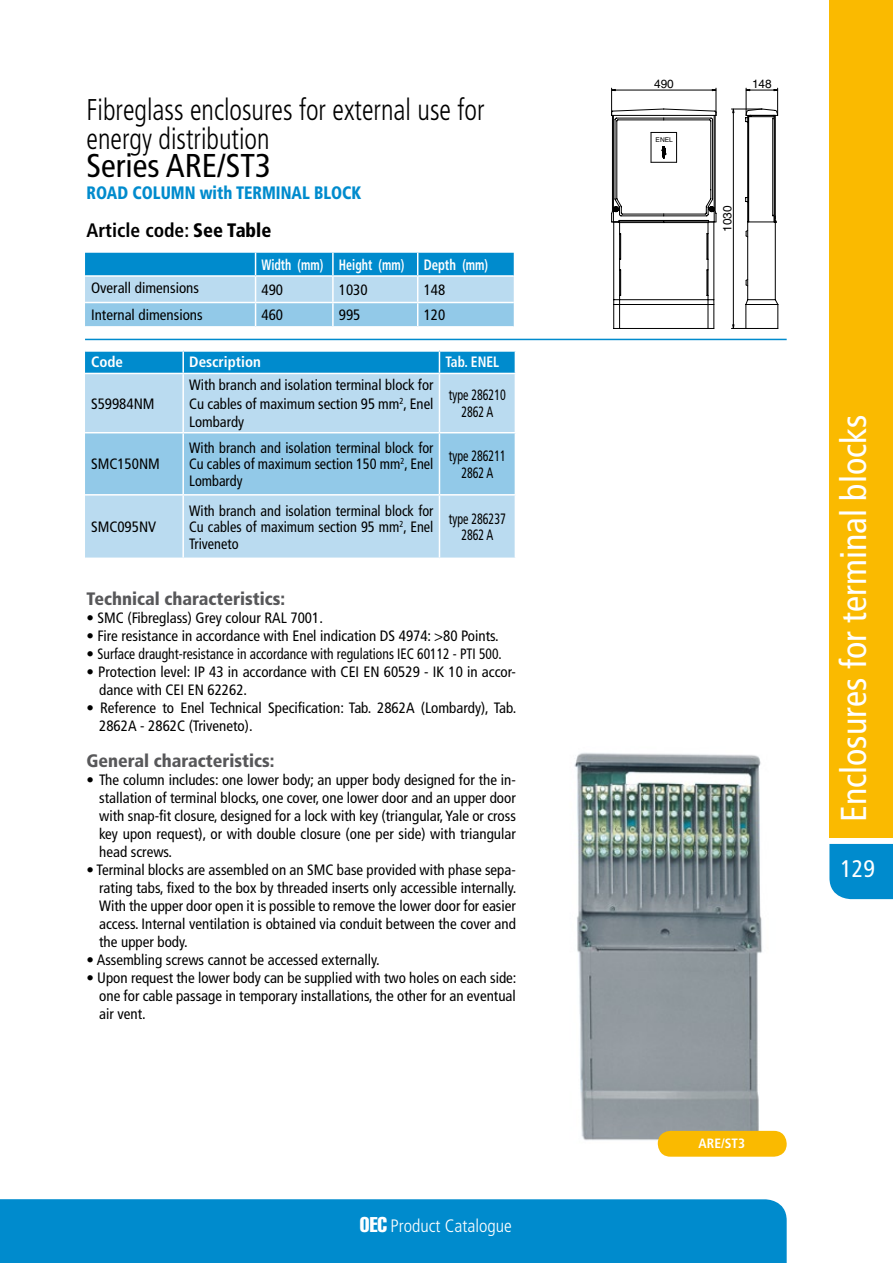
<style>
.page{position:relative;width:893px;height:1263px;background:#fff}
.page>*{position:absolute;margin:0;border:0;box-sizing:border-box;transform-origin:0 0}
.t1{font:condensed 36px "Frutiger";color:#fff}
.t2{font:condensed 33px "Frutiger";color:#000}
.t3{font:300 condensed 30px/28.5px "Frutiger";color:#000;scale:.9 1}
.t4{font:condensed 24px "Frutiger";color:#fff}
.t5{font:700 condensed 19.5px "Frutiger";color:#000}
.t6{font:900 condensed 18px "Frutiger";color:#58585a}
.t7{font:900 condensed 18px "Frutiger";color:#008bcd;scale:.9 1}
.t8{font:300 condensed 18px "Frutiger";color:#fff}
.t9{font:condensed 15px/18px "Frutiger";color:#000;text-align:justify}
.t10{font:condensed 15px/16.5px "Frutiger";color:#000;text-align:justify;scale:.95 1}
.t11{font:condensed 15px/16.5px "Frutiger";color:#000;text-align:center;scale:.8 1}
.t12{font:700 condensed 15px "Frutiger";color:#fff;scale:.8 1}
.t13{font:700 condensed 15px "Frutiger";color:#fff}
.t14{font:700 condensed 15px "Frutiger";color:#fff;scale:.85 1}
.t15{font:700 condensed 15px "Frutiger";color:#fff;scale:.9 1}
.t16{font:700 condensed 13.5px "Frutiger";color:#fff}
.t17{font:11.85px "Helvetica";color:#000}
.t18{font:6.6px "Helvetica";color:#000}
.s1{font-weight:900}
.s2{font-family:"Helvetica";font-weight:400;font-stretch:extra-condensed;font-size:21px}
</style>
<div class="page">
<div style="left:0;top:1199px;width:787px;height:64px;background:#008bcd"></div>
<div style="left:829px;top:0;width:64px;height:837px;background:#faba00"></div>
<div style="left:829px;top:844px;width:64px;height:55px;background:#008bcd"></div>
<hr style="left:85px;top:339px;width:702px;height:1px;background:#008bcd">
<svg style="left:85px;top:253px;width:429px;height:74px;background:#7abfe4"></svg>
<svg style="left:611px;top:88px;width:167px;height:241px"></svg>
<hr style="left:676px;top:132px;width:1px;height:30px;background:#000">
<hr style="left:651px;top:132px;width:1px;height:30px;background:#000">
<img style="left:574px;top:752px;width:213px;height:393px">
<div style="left:658px;top:1131px;width:129px;height:26px;background:#faba00;border-radius:13px"></div>
<div style="left:85px;top:374px;width:430px;height:184px;background:#badbf0"></div>
<div style="left:85px;top:433px;width:430px;height:61px;background:#92c9e8"></div>
<hr style="left:182px;top:374px;width:2px;height:58px;background:#fff">
<hr style="left:439px;top:374px;width:1px;height:58px;background:#fff">
<hr style="left:85px;top:432px;width:98px;height:1px;background:#fff">
<hr style="left:183px;top:432px;width:256px;height:1px;background:#fff">
<hr style="left:182px;top:433px;width:2px;height:61px;background:#fff">
<hr style="left:439px;top:432px;width:77px;height:1px;background:#fff">
<hr style="left:439px;top:433px;width:1px;height:61px;background:#fff">
<hr style="left:85px;top:494px;width:98px;height:2px;background:#fff">
<hr style="left:183px;top:494px;width:256px;height:2px;background:#fff">
<hr style="left:182px;top:496px;width:2px;height:62px;background:#fff">
<hr style="left:439px;top:494px;width:77px;height:2px;background:#fff">
<hr style="left:439px;top:496px;width:1px;height:62px;background:#fff">
<div style="left:85px;top:352px;width:431px;height:21px;background:#008bcd"></div>
<hr style="left:182px;top:352px;width:2px;height:21px;background:#fff">
<h3 class="t3" style="left:87px;top:96px;width:444px">Fibreglass enclosures for external use for energy distribution</h3>
<h2 class="t2" style="left:87px;top:147px;width:186px">Series ARE/ST3</h2>
<p class="t7" style="left:87px;top:182px;width:307px">ROAD COLUMN with TERMINAL BLOCK</p>
<h3 class="t5" style="left:86px;top:218px;width:186px">Article code: <span class="s1">See Table</span></h3>
<p class="t12" style="left:262px;top:256px;width:180px">Width (mm) Height (mm)</p>
<p class="t14" style="left:424px;top:256px;width:77px">Depth (mm)</p>
<p class="t9" style="left:91px;top:279px;width:110px">Overall dimensions</p>
<p class="t9" style="left:262px;top:281px;width:23px">490</p>
<p class="t9" style="left:339px;top:281px;width:30px">1030</p>
<p class="t9" style="left:424px;top:281px;width:23px">148</p>
<p class="t9" style="left:91px;top:306px;width:113px">Internal dimensions</p>
<p class="t9" style="left:262px;top:306px;width:23px">460</p>
<p class="t9" style="left:339px;top:306px;width:23px">995</p>
<p class="t9" style="left:424px;top:306px;width:23px">120</p>
<p class="t13" style="left:91px;top:353px;width:33px">Code</p>
<p class="t13" style="left:189px;top:353px;width:73px">Description</p>
<p class="t15" style="left:445px;top:353px;width:61px">Tab. ENEL</p>
<p class="t9" style="left:91px;top:395px;width:65px">S59984NM</p>
<p class="t9" style="left:189px;top:376px;width:246px">With branch and isolation terminal block for Cu cables of maximum section 95 mm<sup>2</sup>, Enel Lombardy</p>
<p class="t11" style="left:449px;top:387px;width:73px">type 286210<br>2862 A</p>
<p class="t9" style="left:91px;top:455px;width:70px">SMC150NM</p>
<p class="t9" style="left:91px;top:518px;width:67px">SMC095NV</p>
<p class="t10" style="left:189px;top:440px;width:259px">With branch and isolation terminal block for Cu cables of maximum section 150 mm<sup>2</sup>, Enel Lombardy</p>
<p class="t11" style="left:449px;top:448px;width:73px">type 286211<br>2862 A</p>
<p class="t10" style="left:189px;top:502px;width:259px">With branch and isolation terminal block for Cu cables of maximum section 95 mm<sup>2</sup>, Enel Triveneto</p>
<p class="t11" style="left:449px;top:511px;width:73px">type 286237<br>2862 A</p>
<p class="t6" style="left:86px;top:588px;width:200px">Technical characteristics:</p>
<p class="t9" style="left:86px;top:609px;width:238px">• SMC (Fibreglass) Grey colour RAL 7001.</p>
<p class="t9" style="left:86px;top:627px;width:414px">• Fire resistance in accordance with Enel indication DS 4974: &gt;80 Points.</p>
<p class="t9" style="left:86px;top:645px;width:417px">• Surface draught-resistance in accordance with regulations IEC 60112 - PTI 500.</p>
<p class="t9" style="left:99px;top:663px;width:418px;text-indent:-13px">• Protection level: IP 43 in accordance with CEI EN 60529 - IK 10 in accor&shy;dance with CEI EN 62262.</p>
<p class="t9" style="left:99px;top:699px;width:419px;text-indent:-13px">• Reference to Enel Technical Specification: Tab. 2862A (Lombardy), Tab.<br>2862A - 2862C (Triveneto).</p>
<p class="t6" style="left:86px;top:750px;width:190px">General characteristics:</p>
<p class="t9" style="left:99px;top:771px;width:418px;text-indent:-13px">• The column includes: one lower body; an upper body designed for the in&shy;stallation of terminal blocks, one cover, one lower door and an upper door with snap-fit closure, designed for a lock with key (triangular, Yale or cross key upon request), or with double closure (one per side) with triangular head screws.</p>
<p class="t9" style="left:99px;top:861px;width:419px;text-indent:-13px">• Terminal blocks are assembled on an SMC base provided with phase sepa&shy;rating tabs, fixed to the box by threaded inserts only accessible internally.<br>With the upper door open it is possible to remove the lower door for easier access. Internal ventilation is obtained via conduit between the cover and the upper body.</p>
<p class="t9" style="left:86px;top:951px;width:295px">• Assembling screws cannot be accessed externally.</p>
<p class="t9" style="left:99px;top:969px;width:419px;text-indent:-13px">• Upon request the lower body can be supplied with two holes on each side: one for cable passage in temporary installations, the other for an eventual air vent.</p>
<p class="t8" style="left:360px;top:1215px;width:153px"><span class="s2">OEC</span> Product Catalogue</p>
<p class="t17" style="left:654px;top:77px;width:21px">490</p>
<p class="t17" style="left:752px;top:77px;width:21px">148</p>
<p class="t18" style="left:656px;top:136px;width:19px">ENEL</p>
<p class="t17" style="left:720px;top:232px;width:28px;rotate:-90deg">1030</p>
<h1 class="t1" style="left:833px;top:822px;width:409px;rotate:-90deg">Enclosures for terminal blocks</h1>
<h3 class="t4" style="left:840px;top:855px;width:36px">129</h3>
<p class="t16" style="left:699px;top:1136px;width:48px">ARE/ST3</p>
</div>
